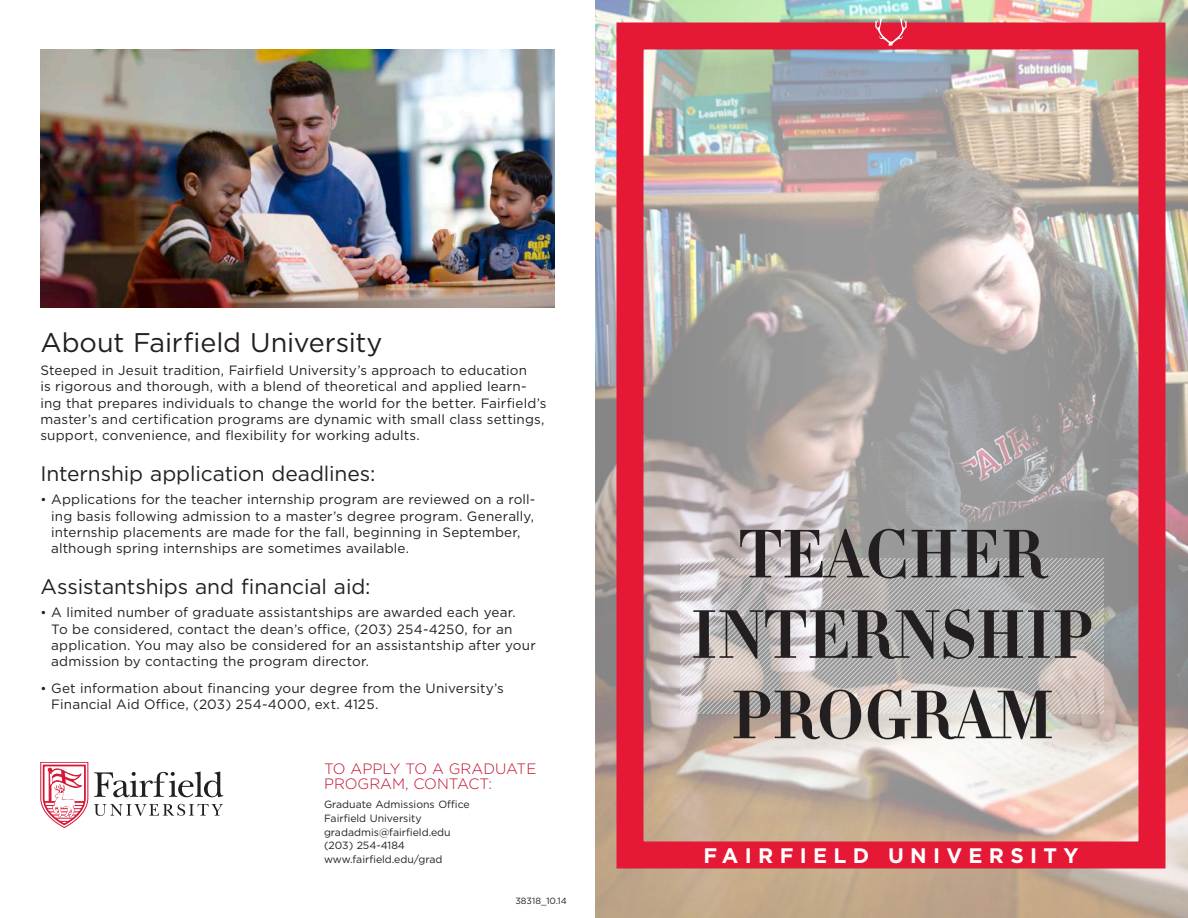
<style>
.page{position:relative;width:1188px;height:918px;background:#fff}
.page>*{position:absolute;margin:0;border:0;box-sizing:border-box;transform-origin:0 0}
.Body_Black_9_15{font:700 67.05px/80.4px "HTF Didot B06";color:#231f20;text-align:center}
.t1{font:27px "Gotham";letter-spacing:-.005em;color:#231f20}
.t2{font:21px "Gotham";letter-spacing:-.005em;color:#231f20}
.t3{font:700 21px "Gotham";letter-spacing:.3em;color:#fff}
.body_9_13{font:300 15px/15px "Gotham";color:#c3102e}
.t4{font:13.5px/16.2px "Gotham";letter-spacing:.01em;color:#231f20}
.body_9_13-2{font:10.5px "Gotham";color:#231f20}
.faculty_titles{font:9px "Gotham";color:#231f20}
.s1{font-size:12.75px}
</style>
<div class="page">
<img style="left:40px;top:49px;width:515px;height:258px">
<svg style="left:40px;top:762px;width:183px;height:66px"></svg>
<div style="left:594px;top:0;width:594px;height:918px;background:#fff;opacity:.29"></div>
<div style="left:616px;top:22px;width:550px;height:846px;border:27px solid #e51836"></div>
<svg style="left:875px;top:15px;width:32px;height:31px"></svg>
<svg style="left:680px;top:559px;width:424px;height:155px;background:#bebab9"></svg>
<p class="t1" style="left:40px;top:326px;width:344px">About Fairfield University</p>
<p class="t4" style="left:40px;top:362px;width:507px">Steeped in Jesuit tradition, Fairfield University’s approach to education<br>is rigorous and thorough, with a blend of theoretical and applied learn&shy;ing that prepares individuals to change the world for the better. Fairfield’s master’s and certification programs are dynamic with small class settings, support, convenience, and flexibility for working adults.</p>
<p class="t2" style="left:40px;top:461px;width:336px">Internship application deadlines:</p>
<p class="t4" style="left:51px;top:491px;width:486px;text-indent:-11px"><span class="s1">•</span> Applications for the teacher internship program are reviewed on a roll&shy;ing basis following admission to a master’s degree program. Generally, internship placements are made for the fall, beginning in September, although spring internships are sometimes available.</p>
<p class="t2" style="left:40px;top:574px;width:332px">Assistantships and financial aid:</p>
<p class="t4" style="left:51px;top:604px;width:486px;text-indent:-11px"><span class="s1">•</span> A limited number of graduate assistantships are awarded each year.<br>To be considered, contact the dean’s office, (203) 254-4250, for an application. You may also be considered for an assistantship after your admission by contacting the program director.</p>
<p class="t4" style="left:51px;top:680px;width:454px;text-indent:-11px"><span class="s1">•</span> Get information about financing your degree from the University’s<br>Financial Aid Office, (203) 254-4000, ext. 4125.</p>
<p class="body_9_13" style="left:324px;top:761px;width:214px">TO APPLY TO A GRADUATE<br>PROGRAM, CONTACT:</p>
<p class="body_9_13-2" style="left:324px;top:798px;width:147px">Graduate Admissions Office</p>
<p class="body_9_13-2" style="left:324px;top:812px;width:99px">Fairfield University</p>
<p class="body_9_13-2" style="left:324px;top:825px;width:128px">gradadmis@fairfield.edu</p>
<p class="body_9_13-2" style="left:324px;top:839px;width:83px">(203) 254-4184</p>
<p class="body_9_13-2" style="left:324px;top:852px;width:120px">www.fairfield.edu/grad</p>
<p class="faculty_titles" style="left:515px;top:895px;width:53px">38318_10.14</p>
<p class="Body_Black_9_15" style="left:691px;top:511px;width:404px">TEACHER<br>INTERNSHIP</p>
<p class="Body_Black_9_15" style="left:731px;top:672px;width:323px">PROGRAM</p>
<p class="t3" style="left:704px;top:842px;width:376px">FAIRFIELD UNIVERSITY</p>
</div>
